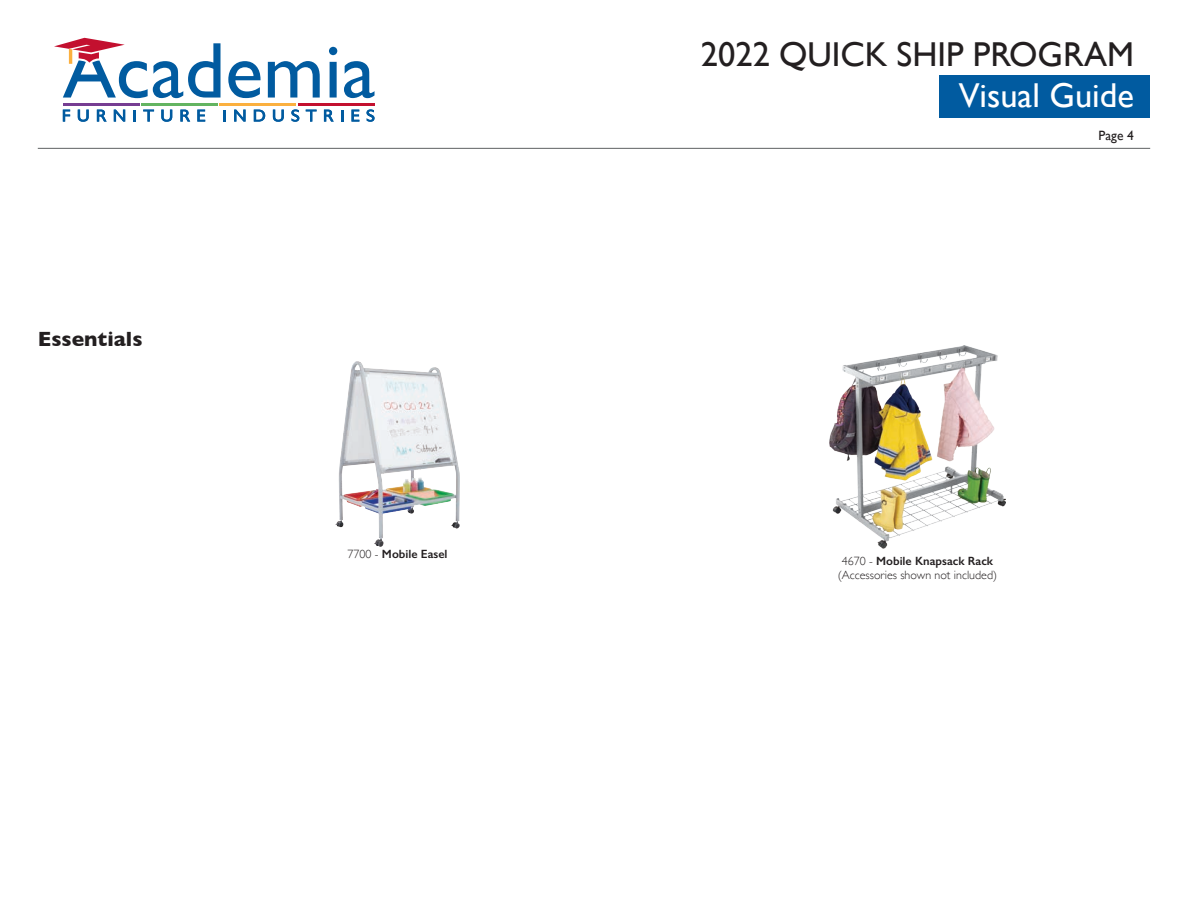
<style>
.page{position:relative;width:1188px;height:918px;background:#fff}
.page>*{position:absolute;margin:0;border:0;box-sizing:border-box;transform-origin:0 0}
.t1{font:34.5px "Gill Sans";color:#231f20}
.t2{font:34.5px "Gill Sans";color:#fff}
.Sub-Header{font:700 21px "Gill Sans";color:#231f20}
.t3{font:13.5px "Gill Sans";color:#231f20}
.Caption_-_Model_Desc{font:600 12px "Gill Sans";color:#231f20}
.Caption_-_Model_Desc-2{font:300 12px "Gill Sans";color:#231f20}
.s1{font-weight:300}
</style>
<div class="page">
<div style="left:940px;top:75px;width:210px;height:43px;background:#015ba0"></div>
<svg style="left:63px;top:110px;width:7px;height:12px"></svg>
<svg style="left:78px;top:110px;width:11px;height:12px"></svg>
<svg style="left:97px;top:110px;width:10px;height:12px"></svg>
<svg style="left:114px;top:110px;width:11px;height:12px"></svg>
<svg style="left:134px;top:110px;width:2px;height:12px"></svg>
<svg style="left:143px;top:110px;width:11px;height:12px"></svg>
<svg style="left:161px;top:110px;width:11px;height:12px"></svg>
<svg style="left:180px;top:110px;width:10px;height:12px"></svg>
<svg style="left:197px;top:110px;width:8px;height:12px"></svg>
<svg style="left:224px;top:110px;width:2px;height:12px"></svg>
<svg style="left:234px;top:110px;width:12px;height:12px"></svg>
<svg style="left:254px;top:110px;width:11px;height:12px"></svg>
<svg style="left:273px;top:110px;width:11px;height:12px"></svg>
<svg style="left:291px;top:109px;width:8px;height:13px"></svg>
<svg style="left:306px;top:110px;width:11px;height:12px"></svg>
<svg style="left:324px;top:110px;width:10px;height:12px"></svg>
<svg style="left:341px;top:110px;width:2px;height:12px"></svg>
<svg style="left:352px;top:110px;width:7px;height:12px"></svg>
<svg style="left:367px;top:109px;width:8px;height:13px"></svg>
<svg style="left:228px;top:61px;width:33px;height:37px"></svg>
<svg style="left:268px;top:61px;width:52px;height:37px"></svg>
<svg style="left:329px;top:47px;width:8px;height:51px"></svg>
<svg style="left:344px;top:61px;width:31px;height:37px"></svg>
<svg style="left:54px;top:38px;width:167px;height:60px"></svg>
<hr style="left:63px;top:103px;width:76px;height:2px;background:#763d92">
<hr style="left:141px;top:103px;width:77px;height:2px;background:#63b461">
<hr style="left:220px;top:103px;width:76px;height:2px;background:#fbb03f">
<hr style="left:298px;top:103px;width:76px;height:2px;background:#c3102f">
<hr style="left:38px;top:148px;width:1112px;height:1px;background:#5f6162">
<img style="left:335px;top:364px;width:125px;height:183px">
<img style="left:830px;top:345px;width:175px;height:204px">
<p class="Sub-Header" style="left:38px;top:322px;width:106px">Essentials</p>
<p class="Caption_-_Model_Desc" style="left:348px;top:547px;width:102px"><span class="s1">7700 -</span> Mobile Easel</p>
<h1 class="t1" style="left:701px;top:34px;width:435px">2022 QUICK SHIP PROGRAM</h1>
<h1 class="t2" style="left:959px;top:75px;width:177px">Visual Guide</h1>
<p class="t3" style="left:1099px;top:128px;width:37px">Page 4</p>
<p class="Caption_-_Model_Desc" style="left:842px;top:554px;width:153px"><span class="s1">4670 -</span> Mobile Knapsack Rack</p>
<p class="Caption_-_Model_Desc-2" style="left:838px;top:566px;width:161px">(Accessories shown not included)</p>
</div>
